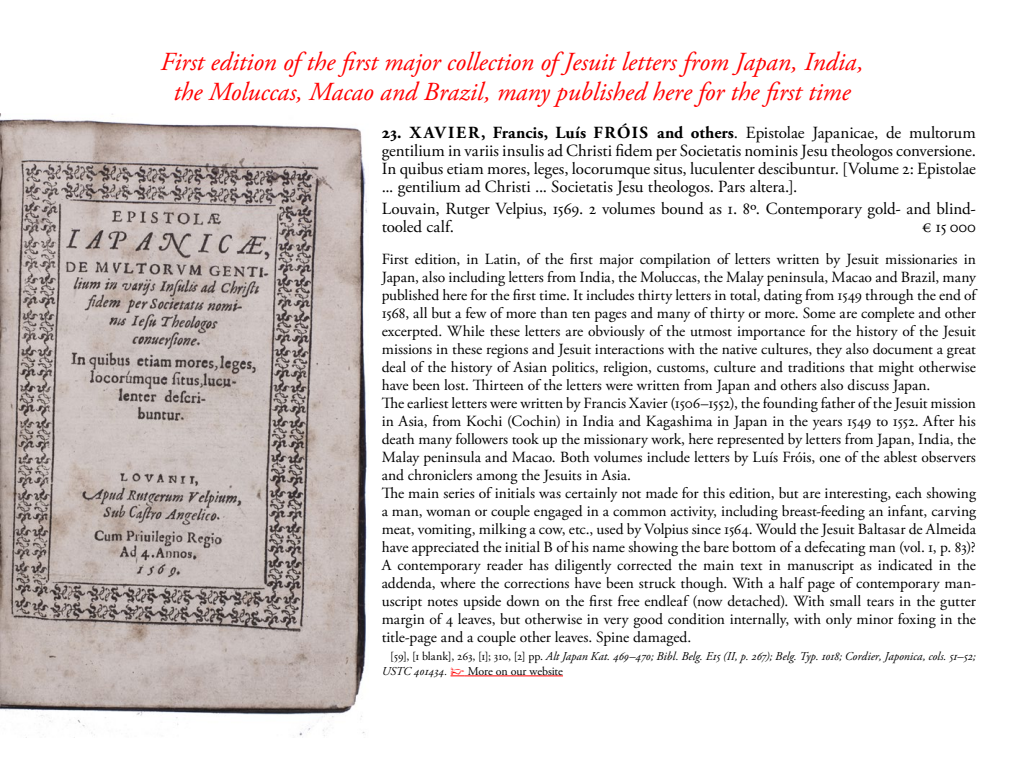
<style>
.page{position:relative;width:1024px;height:768px;background:#fff}
.page>*{position:absolute;margin:0;border:0;box-sizing:border-box;transform-origin:0 0}
.t1{font:italic 26px/30px "Adobe Garamond Pro";letter-spacing:-.005em;color:#f00;text-align:center}
.t2{font:17px/18px "Adobe Garamond Pro";letter-spacing:-.015em;color:#000;text-align:justify}
.t3{font:15.5px/18px "Adobe Garamond Pro";letter-spacing:-.01em;color:#000}
.t4{font:italic 12px/15px "Adobe Garamond Pro";color:#000}
.s1{font-weight:700}
.s2{font-style:normal}
.s3{font-family:"IM FELL English PRO Roman";font-style:normal;color:#f00}
</style>
<div class="page">
<svg style="left:451px;top:676px;width:14px;height:1px"></svg>
<hr style="left:465px;top:676px;width:98px;height:1px;background:#f00">
<img style="left:0;top:114px;width:367px;height:624px">
<h1 class="t1" style="left:160px;top:48px;width:705px">First edition of the first major collection of Jesuit letters from Japan, India, the Moluccas, Macao and Brazil, many published here for the first time</h1>
<p class="t2" style="left:382px;top:124px;width:596px"><span class="s1">23. X AV IER, Francis, Luís FRÓIS and others</span>. Epistolae Japanicae, de multorum gentilium in variis insulis ad Christi fidem per Societatis nominis Jesu theologos conversione.<br>In quibus etiam mores, leges, locorumque situs, luculenter descibuntur. [Volume 2: Epistolae ... gentilium ad Christi ... Societatis Jesu theologos. Pars altera.].</p>
<p class="t2" style="left:382px;top:200px;width:596px">Louvain, Rutger Velpius, 1569. 2 volumes bound as 1. 8º. Contemporary gold- and blind&shy;tooled calf.</p>
<p class="t2" style="left:922px;top:218px;width:55px">€ 15 000</p>
<p class="t3" style="left:382px;top:250px;width:596px">First edition, in Latin, of the first major compilation of letters written by Jesuit missionaries in Japan, also including letters from India, the Moluccas, the Malay peninsula, Macao and Brazil, many published here for the first time. It includes thirty letters in total, dating from 1549 through the end of 1568, all but a few of more than ten pages and many of thirty or more. Some are complete and other excerpted. While these letters are obviously of the utmost importance for the history of the Jesuit missions in these regions and Jesuit interactions with the native cultures, they also document a great deal of the history of Asian politics, religion, customs, culture and traditions that might otherwise have been lost. Thirteen of the letters were written from Japan and others also discuss Japan.<br>The earliest letters were written by Francis Xavier (1506–1552), the founding father of the Jesuit mission in Asia, from Kochi (Cochin) in India and Kagashima in Japan in the years 1549 to 1552. After his death many followers took up the missionary work, here represented by letters from Japan, India, the Malay peninsula and Macao. Both volumes include letters by Luís Fróis, one of the ablest observers and chroniclers among the Jesuits in Asia.<br>The main series of initials was certainly not made for this edition, but are interesting, each showing a man, woman or couple engaged in a common activity, including breast-feeding an infant, carving meat, vomiting, milking a cow, etc., used by Volpius since 1564. Would the Jesuit Baltasar de Almeida have appreciated the initial B of his name showing the bare bottom of a defecating man (vol. 1, p. 83)?<br>A contemporary reader has diligently corrected the main text in manuscript as indicated in the addenda, where the corrections have been struck though. With a half page of contemporary man&shy;uscript notes upside down on the first free endleaf (now detached). With small tears in the gutter margin of 4 leaves, but otherwise in very good condition internally, with only minor foxing in the title-page and a couple other leaves. Spine damaged.</p>
<p class="t4" style="left:382px;top:649px;width:596px;text-indent:9px"><span class="s2">[59], [1 blank], 263, [1]; 310, [2] pp.</span> Alt Japan Kat. 469–470; Bibl. Belg. E15 (II, p. 267); Belg. Typ. 1018; Cordier, Japonica, cols. 51–52;<br>USTC 401434. <span class="s3">☞</span> <span class="s2">More on our website</span></p>
</div>
